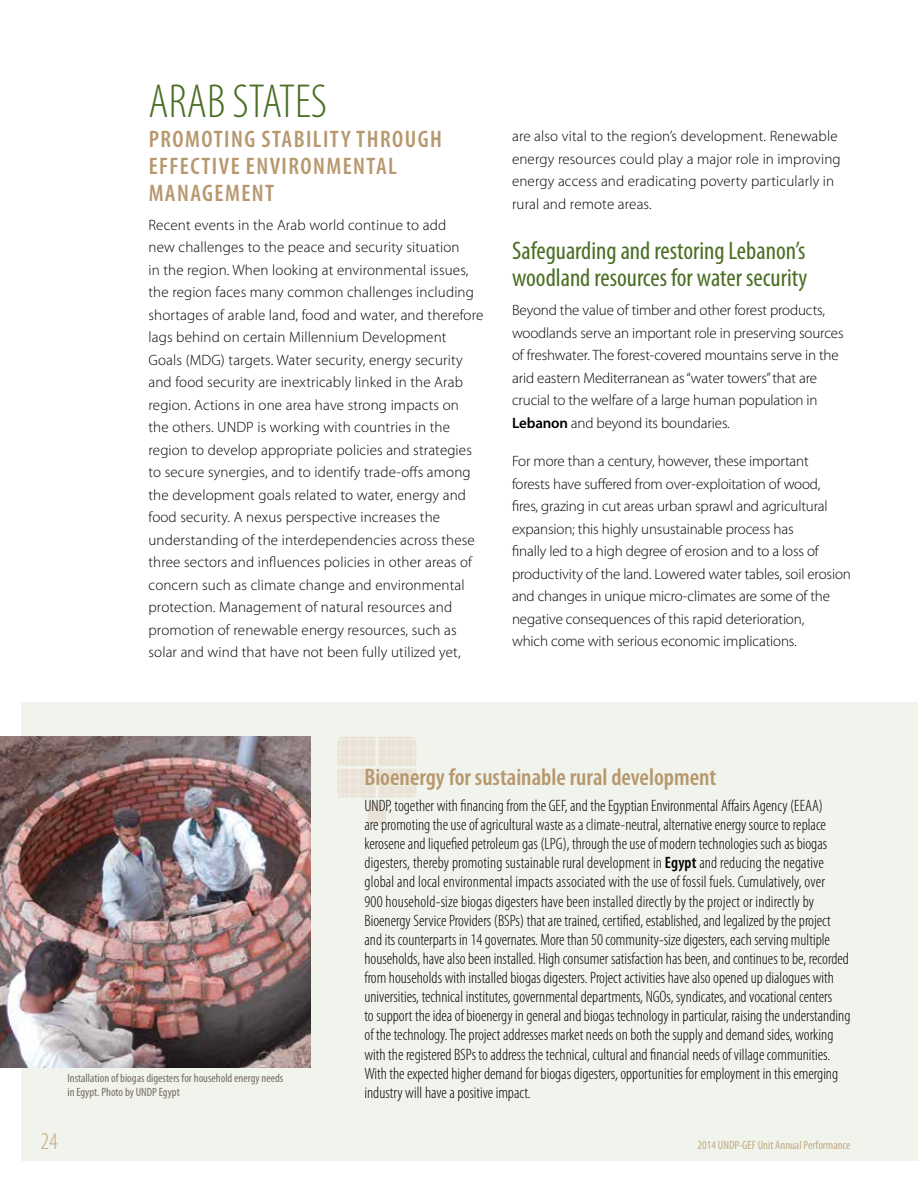
<style>
.page{position:relative;width:918px;height:1188px;background:#fff}
.page>*{position:absolute;margin:0;border:0;box-sizing:border-box;transform-origin:0 0}
.t1{font:300 condensed 48px "Myriad Pro";color:#4a6e24}
.t2{font:condensed 25.5px/27px "Myriad Pro";color:#4a6e24}
.t3{font:600 condensed 24px/27px "Myriad Pro";letter-spacing:.06em;color:#b7986e}
.t4{font:600 condensed 24px "Myriad Pro";color:#b7986e}
.t5{font:300 condensed 24px "Myriad Pro";color:#c3a985}
.t6{font:300 condensed 16.5px/19px "Myriad Pro";color:#000}
.t7{font:300 15px/22.5px "Myriad Pro";letter-spacing:.01em;color:#000}
.t8{font:300 15px/22.5px "Myriad Pro";letter-spacing:-.01em;color:#000}
.t9{font:condensed 12px/13.5px "Myriad Pro";color:#776d65}
.t10{font:condensed 12px "Myriad Pro";color:#c3a985}
.s1{font-weight:600}
</style>
<div class="page">
<div style="left:21px;top:702px;width:897px;height:459px;background:#f0f4ec"></div>
<img style="left:0;top:737px;width:310px;height:330px">
<svg style="left:338px;top:737px;width:78px;height:87px"></svg>
<h1 class="t1" style="left:148px;top:76px;width:180px">ARAB STATES</h1>
<h3 class="t3" style="left:149px;top:126px;width:295px">PROMOTING STABILITY THROUGH<br>EFFECTIVE ENVIRONMENTAL<br>MANAGEMENT</h3>
<p class="t7" style="left:148px;top:214px;width:336px">Recent events in the Arab world continue to add<br>new challenges to the peace and security situation<br>in the region. When looking at environmental issues, the region faces many common challenges including shortages of arable land, food and water, and therefore lags behind on certain Millennium Development Goals (MDG) targets. Water security, energy security and food security are inextricably linked in the Arab region. Actions in one area have strong impacts on<br>the others. UNDP is working with countries in the region to develop appropriate policies and strategies to secure synergies, and to identify trade-offs among the development goals related to water, energy and food security. A nexus perspective increases the understanding of the interdependencies across these three sectors and influences policies in other areas of concern such as climate change and environmental protection. Management of natural resources and promotion of renewable energy resources, such as solar and wind that have not been fully utilized yet,</p>
<p class="t7" style="left:512px;top:125px;width:330px">are also vital to the region’s development. Renewable energy resources could play a major role in improving energy access and eradicating poverty particularly in rural and remote areas.</p>
<h2 class="t2" style="left:512px;top:237px;width:297px">Safeguarding and restoring Lebanon’s woodland resources for water security</h2>
<p class="t8" style="left:512px;top:299px;width:333px">Beyond the value of timber and other forest products, woodlands serve an important role in preserving sources of freshwater. The forest-covered mountains serve in the arid eastern Mediterranean as “water towers” that are crucial to the welfare of a large human population in <span class="s1">Lebanon</span> and beyond its boundaries.</p>
<p class="t8" style="left:512px;top:450px;width:340px">For more than a century, however, these important<br>forests have suffered from over-exploitation of wood,<br>fires, grazing in cut areas urban sprawl and agricultural expansion; this highly unsustainable process has<br>finally led to a high degree of erosion and to a loss of productivity of the land. Lowered water tables, soil erosion and changes in unique micro-climates are some of the negative consequences of this rapid deterioration,<br>which come with serious economic implications.</p>
<p class="t9" style="left:68px;top:1071px;width:217px">Installation of biogas digesters for household energy needs in Egypt. Photo by UNDP Egypt</p>
<h3 class="t4" style="left:364px;top:764px;width:353px">Bioenergy for sustainable rural development</h3>
<p class="t6" style="left:364px;top:796px;width:487px">UNDP, together with financing from the GEF, and the Egyptian Environmental Affairs Agency (EEAA)<br>are promoting the use of agricultural waste as a climate-neutral, alternative energy source to replace kerosene and liquefied petroleum gas (LPG), through the use of modern technologies such as biogas digesters, thereby promoting sustainable rural development in <span class="s1">Egypt</span> and reducing the negative global and local environmental impacts associated with the use of fossil fuels. Cumulatively, over<br>900 household-size biogas digesters have been installed directly by the project or indirectly by Bioenergy Service Providers (BSPs) that are trained, certified, established, and legalized by the project and its counterparts in 14 governates. More than 50 community-size digesters, each serving multiple households, have also been installed. High consumer satisfaction has been, and continues to be, recorded from households with installed biogas digesters. Project activities have also opened up dialogues with universities, technical institutes, governmental departments, NGOs, syndicates, and vocational centers<br>to support the idea of bioenergy in general and biogas technology in particular, raising the understanding of the technology. The project addresses market needs on both the supply and demand sides, working with the registered BSPs to address the technical, cultural and financial needs of village communities.<br>With the expected higher demand for biogas digesters, opportunities for employment in this emerging industry will have a positive impact.</p>
<h3 class="t5" style="left:40px;top:1128px;width:19px">24</h3>
<p class="t10" style="left:698px;top:1138px;width:154px">2014 UNDP-GEF Unit Annual Performance</p>
</div>
